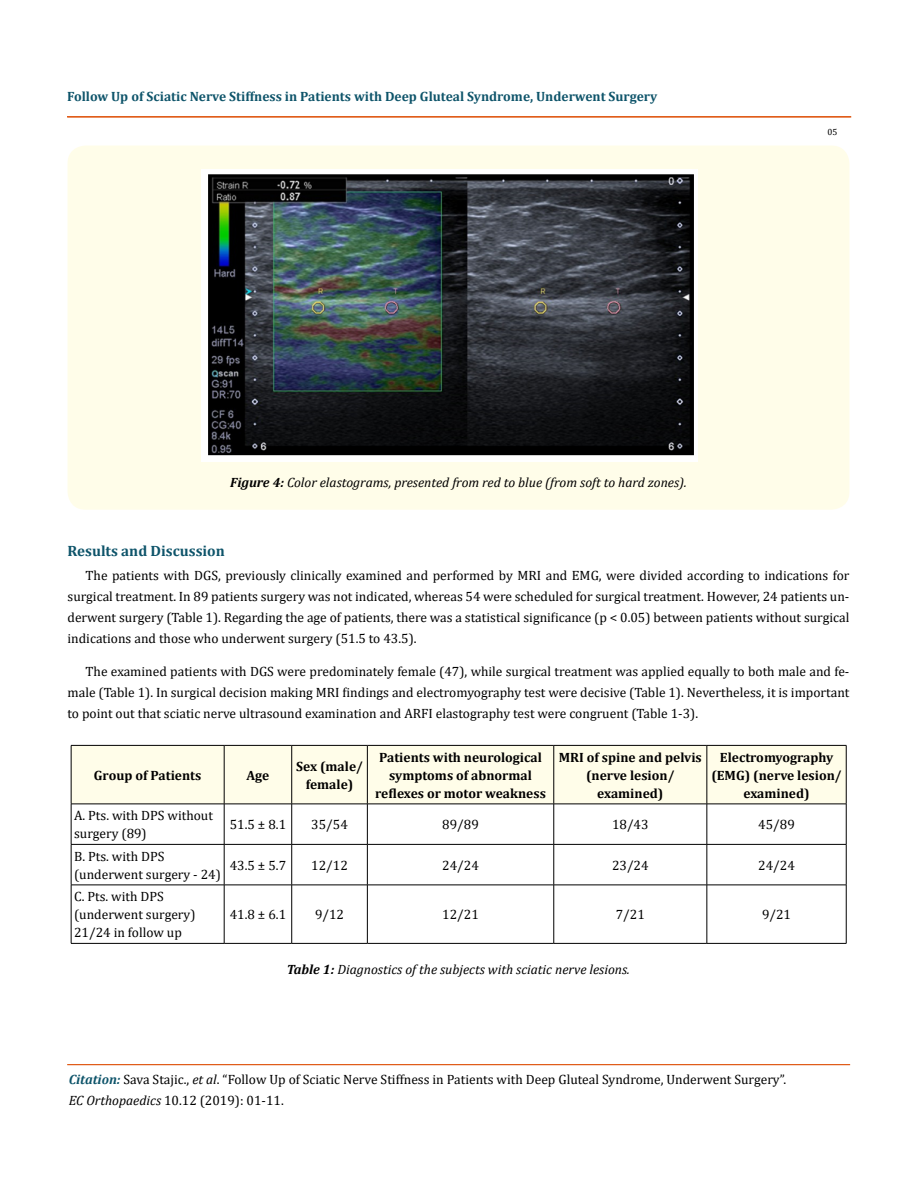
<style>
.page{position:relative;width:917px;height:1188px;background:#fff}
.page>*{position:absolute;margin:0;border:0;box-sizing:border-box;transform-origin:0 0}
.t1{font:700 15px "Cambria";color:#0e546a}
.t2{font:13.5px/21px "Cambria";color:#000}
.t3{font:700 13.5px/18px "Cambria";color:#000;text-align:center}
.t4{font:italic 13.5px "Cambria";color:#000}
.t5{font:700 13.5px "Cambria";color:#0e546a}
.t6{font:9px "Cambria";color:#000}
.s1{font-weight:700}
.s2{font-weight:700;font-style:italic;color:#0e546a}
.s3{font-style:italic}
</style>
<div class="page">
<hr style="left:68px;top:117px;width:782px;height:1px;background:#e05d1a">
<div style="left:67px;top:116px;width:783px;height:1px;border:1px solid #e05d1a"></div>
<hr style="left:68px;top:1065px;width:781px;height:1px;background:#e05d1a">
<div style="left:68px;top:1064px;width:781px;height:1px;border:1px solid #e05d1a"></div>
<div style="left:68px;top:146px;width:781px;height:364px;background:#fffde9;border-radius:18px"></div>
<img style="left:201px;top:169px;width:496px;height:292px">
<div style="left:72px;top:746px;width:774px;height:58px;background:#fffde9"></div>
<hr style="left:71px;top:745px;width:153px;height:1px;background:#000">
<hr style="left:71px;top:746px;width:1px;height:58px;background:#000">
<hr style="left:224px;top:745px;width:68px;height:1px;background:#000">
<hr style="left:224px;top:746px;width:1px;height:58px;background:#000">
<hr style="left:292px;top:745px;width:75px;height:1px;background:#000">
<hr style="left:291px;top:746px;width:1px;height:58px;background:#000">
<hr style="left:367px;top:745px;width:186px;height:1px;background:#000">
<hr style="left:367px;top:746px;width:1px;height:58px;background:#000">
<hr style="left:553px;top:745px;width:153px;height:1px;background:#000">
<hr style="left:553px;top:746px;width:1px;height:58px;background:#000">
<hr style="left:706px;top:745px;width:140px;height:1px;background:#000">
<hr style="left:706px;top:746px;width:1px;height:58px;background:#000">
<hr style="left:846px;top:746px;width:1px;height:58px;background:#000">
<hr style="left:71px;top:804px;width:153px;height:1px;background:#000">
<hr style="left:71px;top:804px;width:1px;height:40px;background:#000">
<hr style="left:224px;top:804px;width:68px;height:1px;background:#000">
<hr style="left:224px;top:804px;width:1px;height:40px;background:#000">
<hr style="left:292px;top:804px;width:75px;height:1px;background:#000">
<hr style="left:291px;top:804px;width:1px;height:40px;background:#000">
<hr style="left:367px;top:804px;width:186px;height:1px;background:#000">
<hr style="left:367px;top:804px;width:1px;height:40px;background:#000">
<hr style="left:553px;top:804px;width:153px;height:1px;background:#000">
<hr style="left:553px;top:804px;width:1px;height:40px;background:#000">
<hr style="left:706px;top:804px;width:140px;height:1px;background:#000">
<hr style="left:706px;top:804px;width:1px;height:40px;background:#000">
<hr style="left:846px;top:804px;width:1px;height:40px;background:#000">
<hr style="left:71px;top:844px;width:153px;height:1px;background:#000">
<hr style="left:71px;top:845px;width:1px;height:40px;background:#000">
<hr style="left:224px;top:844px;width:68px;height:1px;background:#000">
<hr style="left:224px;top:845px;width:1px;height:40px;background:#000">
<hr style="left:292px;top:844px;width:75px;height:1px;background:#000">
<hr style="left:291px;top:845px;width:1px;height:40px;background:#000">
<hr style="left:367px;top:844px;width:186px;height:1px;background:#000">
<hr style="left:367px;top:845px;width:1px;height:40px;background:#000">
<hr style="left:553px;top:844px;width:153px;height:1px;background:#000">
<hr style="left:553px;top:845px;width:1px;height:40px;background:#000">
<hr style="left:706px;top:844px;width:140px;height:1px;background:#000">
<hr style="left:706px;top:845px;width:1px;height:40px;background:#000">
<hr style="left:846px;top:845px;width:1px;height:40px;background:#000">
<hr style="left:71px;top:885px;width:153px;height:1px;background:#000">
<hr style="left:71px;top:885px;width:1px;height:58px;background:#000">
<hr style="left:224px;top:885px;width:68px;height:1px;background:#000">
<hr style="left:224px;top:885px;width:1px;height:58px;background:#000">
<hr style="left:292px;top:885px;width:75px;height:1px;background:#000">
<hr style="left:291px;top:885px;width:1px;height:58px;background:#000">
<hr style="left:367px;top:885px;width:186px;height:1px;background:#000">
<hr style="left:367px;top:885px;width:1px;height:58px;background:#000">
<hr style="left:553px;top:885px;width:153px;height:1px;background:#000">
<hr style="left:553px;top:885px;width:1px;height:58px;background:#000">
<hr style="left:706px;top:885px;width:140px;height:1px;background:#000">
<hr style="left:706px;top:885px;width:1px;height:58px;background:#000">
<hr style="left:846px;top:885px;width:1px;height:58px;background:#000">
<hr style="left:71px;top:943px;width:153px;height:1px;background:#000">
<hr style="left:224px;top:943px;width:68px;height:1px;background:#000">
<hr style="left:292px;top:943px;width:75px;height:1px;background:#000">
<hr style="left:367px;top:943px;width:186px;height:1px;background:#000">
<hr style="left:553px;top:943px;width:153px;height:1px;background:#000">
<hr style="left:706px;top:943px;width:140px;height:1px;background:#000">
<p class="t5" style="left:67px;top:87px;width:591px">Follow Up of Sciatic Nerve Stiffness in Patients with Deep Gluteal Syndrome, Underwent Surgery</p>
<p class="t4" style="left:230px;top:473px;width:458px"><span class="s1">Figure 4:</span> Color elastograms, presented from red to blue (from soft to hard zones).</p>
<p class="t6" style="left:827px;top:127px;width:11px">05</p>
<p class="t1" style="left:68px;top:541px;width:159px">Results and Discussion</p>
<p class="t2" style="left:68px;top:565px;width:783px;text-align:justify;text-indent:18px">The patients with DGS, previously clinically examined and performed by MRI and EMG, were divided according to indications for surgical treatment. In 89 patients surgery was not indicated, whereas 54 were scheduled for surgical treatment. However, 24 patients un&shy;derwent surgery (Table 1). Regarding the age of patients, there was a statistical significance (p &lt; 0.05) between patients without surgical indications and those who underwent surgery (51.5 to 43.5).</p>
<p class="t2" style="left:68px;top:661px;width:783px;text-align:justify;text-indent:18px">The examined patients with DGS were predominately female (47), while surgical treatment was applied equally to both male and fe&shy;male (Table 1). In surgical decision making MRI findings and electromyography test were decisive (Table 1). Nevertheless, it is important to point out that sciatic nerve ultrasound examination and ARFI elastography test were congruent (Table 1-3).</p>
<p class="t3" style="left:94px;top:766px;width:109px">Group of Patients</p>
<p class="t3" style="left:246px;top:766px;width:24px">Age</p>
<p class="t3" style="left:296px;top:757px;width:68px">Sex (male/ female)</p>
<p class="t3" style="left:375px;top:748px;width:172px">Patients with neurological symptoms of abnormal reflexes or motor weakness</p>
<p class="t3" style="left:558px;top:748px;width:144px">MRI of spine and pelvis (nerve lesion/ examined)</p>
<p class="t3" style="left:711px;top:748px;width:132px">Electromyography (EMG) (nerve lesion/ examined)</p>
<p class="t2" style="left:74px;top:807px;width:140px;line-height:18px">A. Pts. with DPS without surgery (89)</p>
<p class="t2" style="left:230px;top:814px;width:58px">51.5 ± 8.1</p>
<p class="t2" style="left:311px;top:814px;width:38px">35/54</p>
<p class="t2" style="left:442px;top:814px;width:38px">89/89</p>
<p class="t2" style="left:612px;top:814px;width:38px">18/43</p>
<p class="t2" style="left:758px;top:814px;width:38px">45/89</p>
<p class="t2" style="left:74px;top:847px;width:148px;line-height:18px">B. Pts. with DPS (underwent surgery - 24)</p>
<p class="t2" style="left:230px;top:855px;width:58px">43.5 ± 5.7</p>
<p class="t2" style="left:311px;top:855px;width:38px">12/12</p>
<p class="t2" style="left:442px;top:855px;width:38px">24/24</p>
<p class="t2" style="left:612px;top:855px;width:38px">23/24</p>
<p class="t2" style="left:758px;top:855px;width:38px">24/24</p>
<p class="t2" style="left:74px;top:888px;width:123px;line-height:18px">C. Pts. with DPS (underwent surgery)<br>21/24 in follow up</p>
<p class="t2" style="left:230px;top:904px;width:58px">41.8 ± 6.1</p>
<p class="t2" style="left:315px;top:904px;width:31px">9/12</p>
<p class="t2" style="left:442px;top:904px;width:38px">12/21</p>
<p class="t2" style="left:615px;top:904px;width:31px">7/21</p>
<p class="t2" style="left:762px;top:904px;width:31px">9/21</p>
<p class="t4" style="left:287px;top:960px;width:345px"><span class="s1">Table 1:</span> Diagnostics of the subjects with sciatic nerve lesions.</p>
<p class="t2" style="left:69px;top:1069px;width:719px"><span class="s2">Citation:</span> Sava Stajic., <span class="s3">et al</span>. “Follow Up of Sciatic Nerve Stiffness in Patients with Deep Gluteal Syndrome, Underwent Surgery”.<br><span class="s3">EC Orthopaedics</span> 10.12 (2019): 01-11.</p>
</div>
